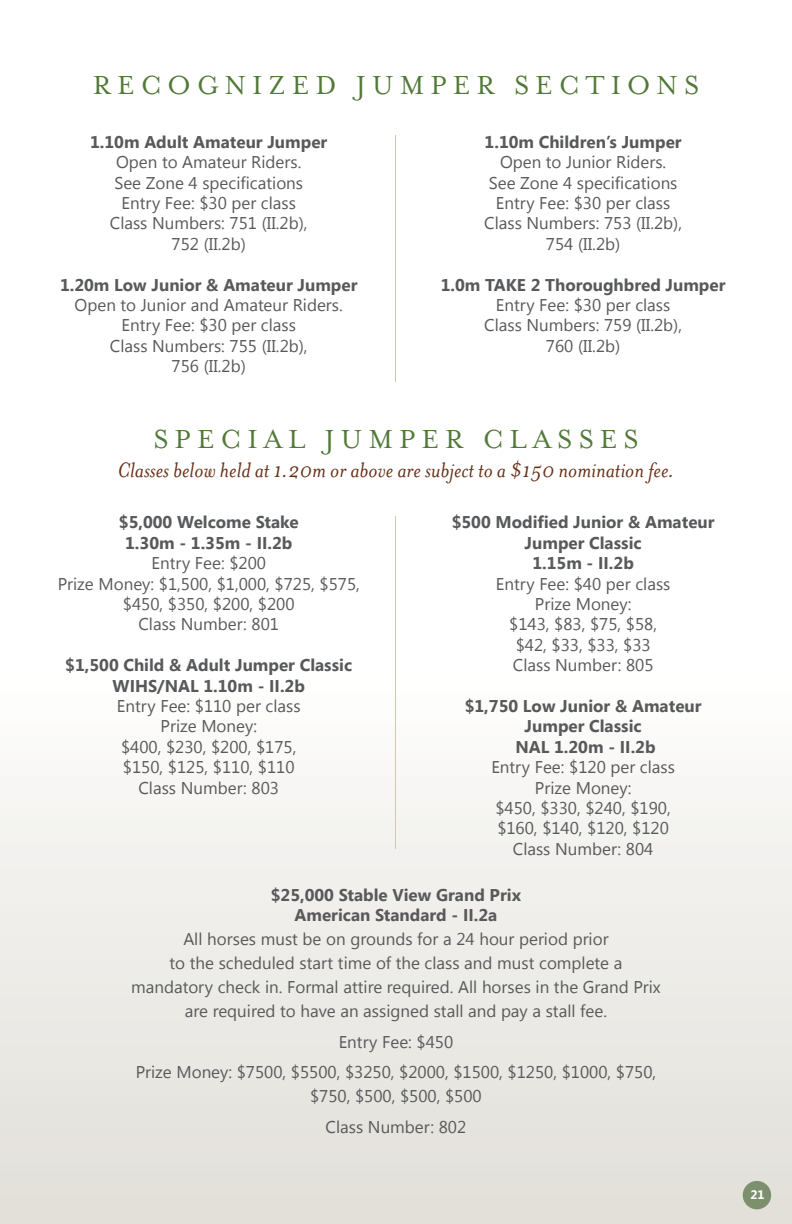
<style>
.page{position:relative;width:792px;height:1224px;background:#fff}
.page>*{position:absolute;margin:0;border:0;box-sizing:border-box;transform-origin:0 0}
.t1{font:30px "Mrs Eaves Roman";letter-spacing:.2em;color:#517938}
.t2{font:italic 24px "Mrs Eaves";color:#682e13}
.t3{font:17px/20.4px "Segoe UI";color:#58595b;text-align:center}
.t4{font:700 17px/20.4px "Segoe UI";color:#58595b;text-align:center}
.t5{font:700 12.4px "Segoe UI";color:#fff}
</style>
<div class="page">
<div style="left:0;top:683px;width:792px;height:541px;background:linear-gradient(to bottom,#fdfcfb,#e0ded7)"></div>
<hr style="left:396px;top:135px;width:1px;height:247px;background:#d0caad">
<hr style="left:396px;top:516px;width:1px;height:332px;background:#d0caad">
<div style="left:743px;top:1181px;width:28px;height:28px;background:#7c906e;border-radius:50%"></div>
<h1 class="t1" style="left:93px;top:69px;width:608px">RECOGNIZED JUMPER SECTIONS</h1>
<p class="t4" style="left:90px;top:131px;width:239px">1.10m Adult Amateur Jumper</p>
<p class="t3" style="left:110px;top:151px;width:199px">Open to Amateur Riders.<br>See Zone 4 specifications<br>Entry Fee: $30 per class<br>Class Numbers: 751 (II.2b),<br>752 (II.2b)</p>
<p class="t4" style="left:60px;top:274px;width:299px">1.20m Low Junior &amp; Amateur Jumper</p>
<p class="t3" style="left:75px;top:294px;width:270px">Open to Junior and Amateur Riders.<br>Entry Fee: $30 per class<br>Class Numbers: 755 (II.2b),<br>756 (II.2b)</p>
<p class="t4" style="left:485px;top:131px;width:199px">1.10m Children’s Jumper</p>
<p class="t3" style="left:484px;top:151px;width:199px">Open to Junior Riders.<br>See Zone 4 specifications<br>Entry Fee: $30 per class<br>Class Numbers: 753 (II.2b),<br>754 (II.2b)</p>
<p class="t4" style="left:441px;top:274px;width:286px">1.0m TAKE 2 Thoroughbred Jumper</p>
<p class="t3" style="left:484px;top:294px;width:199px">Entry Fee: $30 per class<br>Class Numbers: 759 (II.2b),<br>760 (II.2b)</p>
<h1 class="t1" style="left:153px;top:423px;width:487px">SPECIAL JUMPER CLASSES</h1>
<h2 class="t2" style="left:117px;top:457px;width:559px">Classes below held at 1.20m or above are subject to a $150 nomination fee.</h2>
<p class="t4" style="left:452px;top:511px;width:264px">$500 Modified Junior &amp; Amateur<br>Jumper Classic<br>1.15m - II.2b</p>
<p class="t3" style="left:496px;top:573px;width:176px">Entry Fee: $40 per class<br>Prize Money:<br>$143, $83, $75, $58, $42, $33, $33, $33<br>Class Number: 805</p>
<p class="t4" style="left:465px;top:695px;width:238px">$1,750 Low Junior &amp; Amateur<br>Jumper Classic<br>NAL 1.20m - II.2b</p>
<p class="t3" style="left:491px;top:756px;width:185px">Entry Fee: $120 per class<br>Prize Money:<br>$450, $330, $240, $190, $160, $140, $120, $120<br>Class Number: 804</p>
<p class="t4" style="left:271px;top:884px;width:252px">$25,000 Stable View Grand Prix<br>American Standard - II.2a</p>
<p class="t3" style="left:131px;top:926px;width:531px;line-height:24px">All horses must be on grounds for a 24 hour period prior<br>to the scheduled start time of the class and must complete a mandatory check in. Formal attire required. All horses in the Grand Prix are required to have an assigned stall and pay a stall fee.</p>
<p class="t3" style="left:136px;top:1026px;width:522px;line-height:30.4px">Entry Fee: $450<br>Prize Money: $7500, $5500, $3250, $2000, $1500, $1250, $1000, $750,</p>
<p class="t3" style="left:310px;top:1080px;width:173px;line-height:30.4px">$750, $500, $500, $500<br>Class Number: 802</p>
<p class="t4" style="left:119px;top:511px;width:181px">$5,000 Welcome Stake<br>1.30m - 1.35m - II.2b</p>
<p class="t3" style="left:58px;top:552px;width:304px">Entry Fee: $200<br>Prize Money: $1,500, $1,000, $725, $575, $450, $350, $200, $200<br>Class Number: 801</p>
<p class="t4" style="left:65px;top:654px;width:288px">$1,500 Child &amp; Adult Jumper Classic<br>WIHS/NAL 1.10m - II.2b</p>
<p class="t3" style="left:117px;top:695px;width:185px">Entry Fee: $110 per class<br>Prize Money:<br>$400, $230, $200, $175, $150, $125, $110, $110<br>Class Number: 803</p>
<p class="t5" style="left:750px;top:1186px;width:16px">21</p>
</div>
